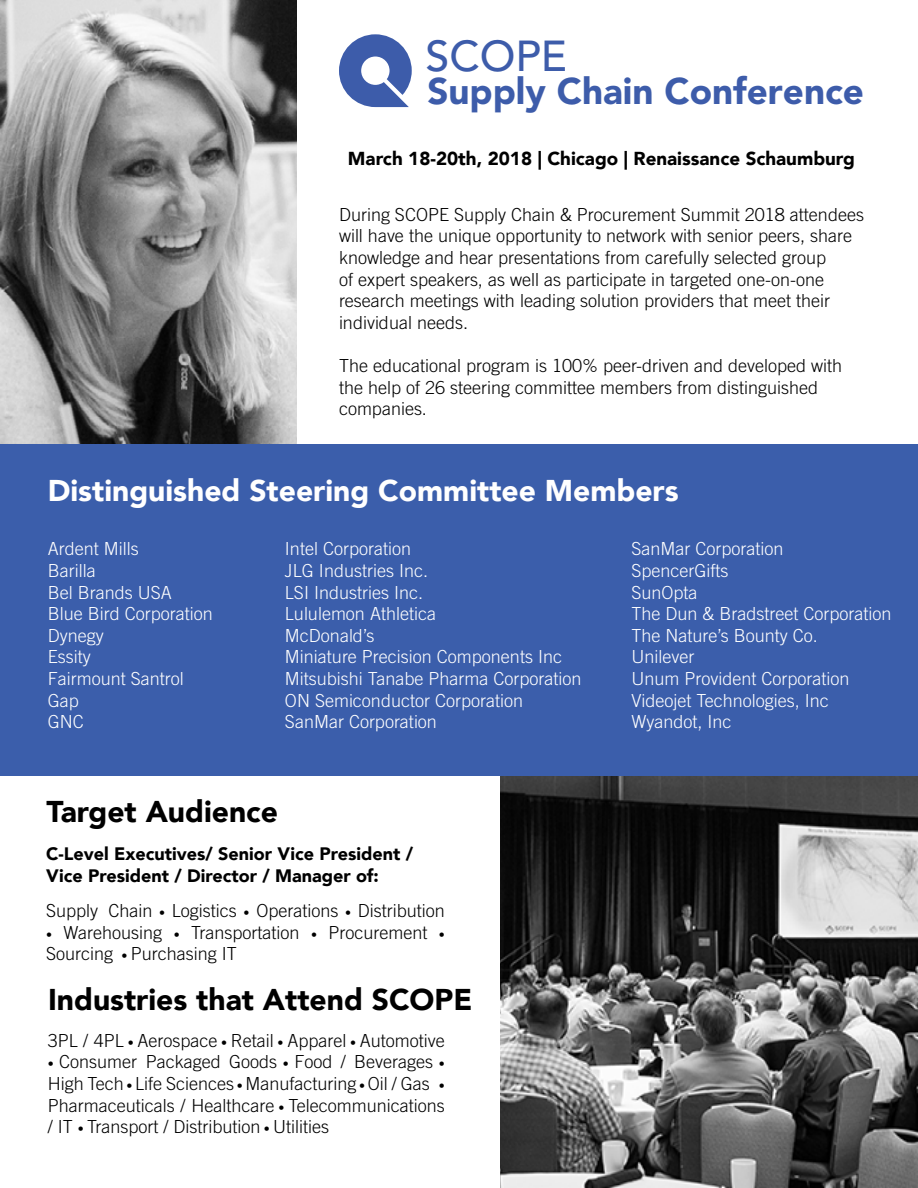
<style>
.page{position:relative;width:918px;height:1188px;background:#fff}
.page>*{position:absolute;margin:0;border:0;box-sizing:border-box;transform-origin:0 0}
.t1{font:500 42.9px "Avenir";color:#3d5caa}
.t2{font:900 36.75px "Avenir";color:#3d5caa}
.t3{font:900 30px "Avenir";color:#000}
.t4{font:900 30px "Avenir";color:#fff}
.t5{font:900 18.75px "Avenir";color:#000}
.t6{font:300 18px/21.6px "Trade Gothic LT Std";color:#000}
.t7{font:300 18px/21.6px "Trade Gothic LT Std";color:#fff}
.t8{font:900 18px/21.6px "Avenir";color:#000}
.s1{font-size:12px}
</style>
<div class="page">
<img style="left:0;top:0;width:296px;height:445px">
<img style="left:501px;top:776px;width:417px;height:412px">
<div style="left:0;top:445px;width:918px;height:331px;background:#3b5eab"></div>
<svg style="left:339px;top:34px;width:73px;height:73px"></svg>
<h1 class="t1" style="left:426px;top:19px;width:143px">SCOPE</h1>
<h2 class="t2" style="left:427px;top:60px;width:438px">Supply Chain Conference</h2>
<p class="t5" style="left:348px;top:142px;width:509px">March 18-20th, 2018 | Chicago | Renaissance Schaumburg</p>
<p class="t6" style="left:339px;top:203px;width:527px">During SCOPE Supply Chain &amp; Procurement Summit 2018 attendees will have the unique opportunity to network with senior peers, share knowledge and hear presentations from carefully selected group<br>of expert speakers, as well as participate in targeted one-on-one research meetings with leading solution providers that meet their individual needs.</p>
<p class="t6" style="left:339px;top:355px;width:505px">The educational program is 100% peer-driven and developed with the help of 26 steering committee members from distinguished companies.</p>
<h3 class="t4" style="left:48px;top:465px;width:633px">Distinguished Steering Committee Members</h3>
<p class="t7" style="left:48px;top:538px;width:167px">Ardent Mills<br>Barilla<br>Bel Brands USA<br>Blue Bird Corporation<br>Dynegy<br>Essity<br>Fairmount Santrol<br>Gap<br>GNC</p>
<p class="t7" style="left:285px;top:538px;width:298px">Intel Corporation<br>JLG Industries Inc.<br>LSI Industries Inc.<br>Lululemon Athletica<br>McDonald’s<br>Miniature Precision Components Inc<br>Mitsubishi Tanabe Pharma Corporation<br>ON Semiconductor Corporation<br>SanMar Corporation</p>
<p class="t7" style="left:631px;top:538px;width:262px">SanMar Corporation<br>SpencerGifts<br>SunOpta<br>The Dun &amp; Bradstreet Corporation<br>The Nature’s Bounty Co.<br>Unilever<br>Unum Provident Corporation<br>Videojet Technologies, Inc<br>Wyandot, Inc</p>
<h3 class="t3" style="left:46px;top:786px;width:233px">Target Audience</h3>
<p class="t8" style="left:46px;top:843px;width:368px">C-Level Executives/ Senior Vice President /<br>Vice President / Director / Manager of:</p>
<p class="t6" style="left:46px;top:900px;width:400px">Supply Chain <span class="s1">•</span> Logistics <span class="s1">•</span> Operations <span class="s1">•</span> Distribution</p>
<p class="t6" style="left:46px;top:921px;width:400px"><span class="s1">•</span> Warehousing <span class="s1">•</span> Transportation <span class="s1">•</span> Procurement <span class="s1">•<br></span>Sourcing <span class="s1">•</span> Purchasing IT</p>
<h3 class="t3" style="left:48px;top:973px;width:426px">Industries that Attend SCOPE</h3>
<p class="t6" style="left:48px;top:1029px;width:399px">3PL / 4PL <span class="s1">•</span> Aerospace <span class="s1">•</span> Retail <span class="s1">•</span> Apparel <span class="s1">•</span> Automotive</p>
<p class="t6" style="left:48px;top:1051px;width:399px;text-align:justify"><span class="s1">•</span> Consumer Packaged Goods <span class="s1">•</span> Food / Beverages <span class="s1">• </span>High Tech <span class="s1">•</span> Life Sciences <span class="s1">•</span> Manufacturing <span class="s1">•</span> Oil / Gas <span class="s1">• </span>Pharmaceuticals / Healthcare <span class="s1">•</span> Telecommunications / IT <span class="s1">•</span> Transport / Distribution <span class="s1">•</span> Utilities</p>
</div>
